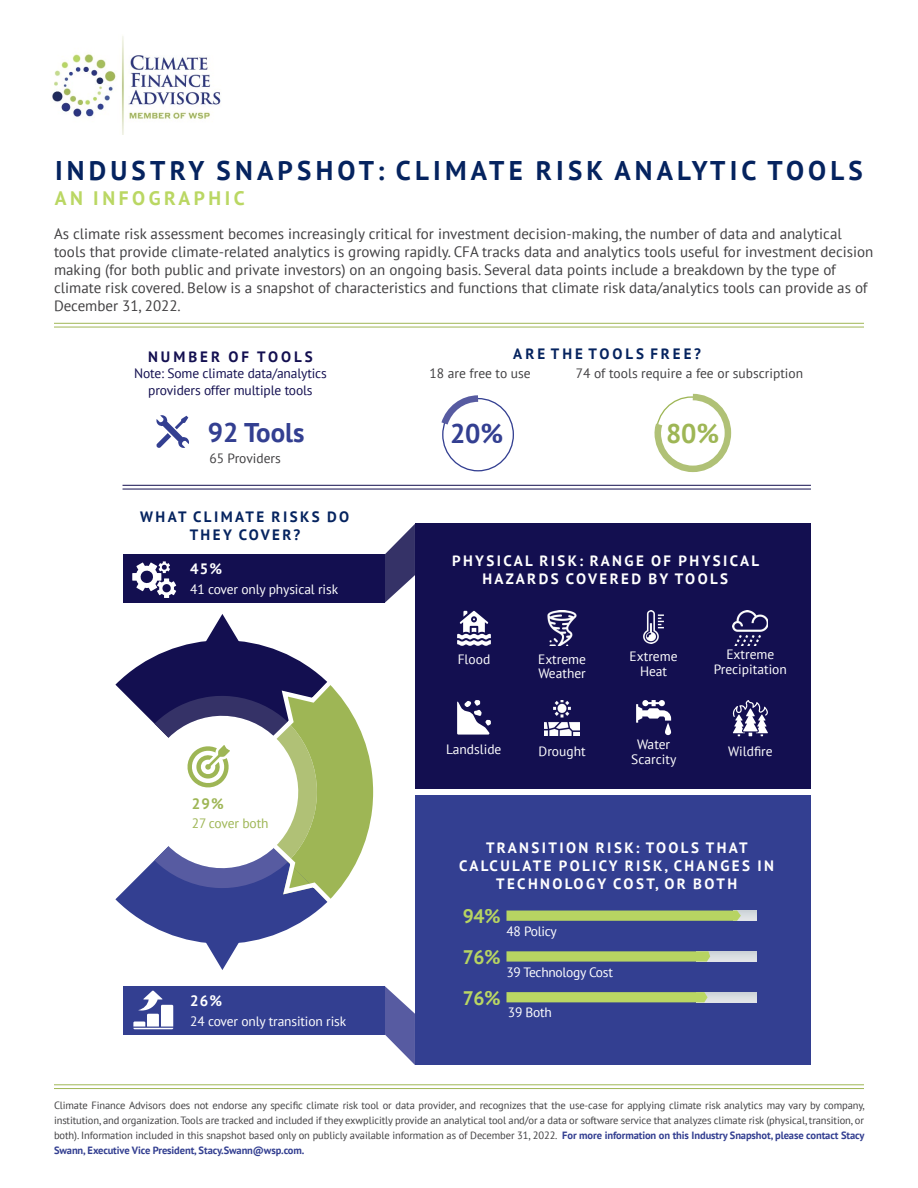
<style>
.page{position:relative;width:918px;height:1188px;background:#fff}
.page>*{position:absolute;margin:0;border:0;box-sizing:border-box;transform-origin:0 0}
.t1{font:700 27px "PT Sans";letter-spacing:.155em;color:#05235f}
.t2{font:700 27px "PT Sans";color:#333f91}
.t3{font:700 27px "PT Sans";color:#9eb655}
.t4{font:700 19.65px/40.8px "PT Sans";color:#b7d462}
.t5{font:700 19.65px "PT Sans";color:#bad763}
.t6{font:700 19.5px "PT Sans";letter-spacing:.18em;color:#bad763}
.t7{font:15px/18px "PT Sans";color:#414042}
.t8{font:700 15px/18px "PT Sans";letter-spacing:.16em;color:#fff;text-align:center}
.t9{font:700 15px/18px "PT Sans";letter-spacing:.16em;color:#05235f;text-align:center}
.t10{font:700 15px "PT Sans";letter-spacing:.2em;color:#05235f}
.t11{font:700 15px "PT Sans";letter-spacing:.2em;color:#130f50}
.t12{font:700 15px "PT Sans";color:#9eb655}
.t13{font:13.5px/15px "PT Sans";letter-spacing:-.005em;color:#fff;text-align:center}
.t14{font:13.5px "PT Sans";color:#414042}
.t15{font:13.5px/16.5px "PT Sans";letter-spacing:-.01em;color:#130f50;text-align:center}
.t16{font:13.5px "PT Sans";letter-spacing:-.01em;color:#9eb655}
.t17{font:10.5px/15px "PT Sans";letter-spacing:-.01em;color:#414042;text-align:justify}
.s1{font-weight:700;color:#333f91}
</style>
<div class="page">
<svg style="left:385px;top:524px;width:30px;height:79px"></svg>
<div style="left:415px;top:524px;width:396px;height:265px;background:#130f50"></div>
<div style="left:123px;top:554px;width:262px;height:49px;background:#130f50"></div>
<svg style="left:385px;top:986px;width:30px;height:79px"></svg>
<div style="left:123px;top:986px;width:262px;height:48px;background:#333f91"></div>
<div style="left:415px;top:796px;width:396px;height:269px;background:#333f91"></div>
<svg style="left:133px;top:991px;width:40px;height:38px"></svg>
<svg style="left:132px;top:561px;width:44px;height:37px"></svg>
<svg style="left:457px;top:611px;width:34px;height:35px"></svg>
<svg style="left:457px;top:700px;width:34px;height:35px"></svg>
<svg style="left:665px;top:723px;width:6px;height:12px"></svg>
<svg style="left:636px;top:700px;width:35px;height:23px"></svg>
<svg style="left:732px;top:700px;width:36px;height:36px"></svg>
<div style="left:734px;top:911px;width:23px;height:10px;background:#d9dee1"></div>
<div style="left:696px;top:951px;width:61px;height:11px;background:#d9dde1"></div>
<div style="left:696px;top:992px;width:61px;height:10px;background:#d8dde1"></div>
<svg style="left:507px;top:911px;width:234px;height:10px"></svg>
<svg style="left:506px;top:951px;width:204px;height:11px"></svg>
<svg style="left:507px;top:992px;width:201px;height:10px"></svg>
<hr style="left:54px;top:1084px;width:810px;height:1px;background:#a0b756">
<hr style="left:54px;top:1088px;width:810px;height:1px;background:#a0b756">
<hr style="left:54px;top:323px;width:810px;height:1px;background:#a0b756">
<hr style="left:54px;top:327px;width:810px;height:1px;background:#a0b756">
<hr style="left:123px;top:485px;width:688px;height:1px;background:#130f50">
<hr style="left:123px;top:489px;width:688px;height:1px;background:#130f50">
<svg style="left:156px;top:415px;width:33px;height:33px"></svg>
<svg style="left:441px;top:395px;width:44px;height:37px"></svg>
<svg style="left:654px;top:393px;width:78px;height:80px"></svg>
<svg style="left:115px;top:614px;width:258px;height:356px"></svg>
<img style="left:52px;top:36px;width:169px;height:99px">
<svg style="left:547px;top:610px;width:30px;height:36px"></svg>
<svg style="left:643px;top:610px;width:21px;height:34px"></svg>
<svg style="left:732px;top:610px;width:36px;height:36px"></svg>
<svg style="left:544px;top:700px;width:36px;height:36px"></svg>
<h1 class="t1" style="left:55px;top:153px;width:809px">INDUSTRY SNAPSHOT: CLIMATE RISK ANALYTIC TOOLS</h1>
<h3 class="t6" style="left:55px;top:185px;width:191px">AN INFOGRAPHIC</h3>
<p class="t7" style="left:54px;top:225px;width:821px">As climate risk assessment becomes increasingly critical for investment decision-making, the number of data and analytical tools that provide climate-related analytics is growing rapidly. CFA tracks data and analytics tools useful for investment decision making (for both public and private investors) on an ongoing basis. Several data points include a breakdown by the type of climate risk covered. Below is a snapshot of characteristics and functions that climate risk data/analytics tools can provide as of December 31, 2022.</p>
<h3 class="t11" style="left:148px;top:347px;width:166px">NUMBER OF TOOLS</h3>
<p class="t15" style="left:134px;top:365px;width:194px">Note: Some climate data/analytics providers offer multiple tools</p>
<h1 class="t2" style="left:208px;top:414px;width:98px">92 Tools</h1>
<p class="t14" style="left:209px;top:450px;width:73px">65 Providers</p>
<h3 class="t9" style="left:140px;top:507px;width:210px">WHAT CLIMATE RISKS DO<br>THEY COVER?</h3>
<h3 class="t8" style="left:190px;top:560px;width:34px">45%</h3>
<p class="t13" style="left:190px;top:581px;width:150px">41 cover only physical risk</p>
<h3 class="t12" style="left:192px;top:794px;width:34px">29%</h3>
<p class="t16" style="left:192px;top:815px;width:78px">27 cover both</p>
<h3 class="t8" style="left:190px;top:992px;width:34px">26%</h3>
<p class="t13" style="left:190px;top:1013px;width:158px">24 cover only transition risk</p>
<h3 class="t10" style="left:513px;top:344px;width:189px">ARE THE TOOLS FREE?</h3>
<p class="t14" style="left:429px;top:365px;width:103px">18 are free to use</p>
<p class="t14" style="left:576px;top:365px;width:229px">74 of tools require a fee or subscription</p>
<h1 class="t2" style="left:450px;top:416px;width:55px">20%</h1>
<h1 class="t3" style="left:666px;top:416px;width:55px">80%</h1>
<h3 class="t8" style="left:452px;top:551px;width:309px">PHYSICAL RISK: RANGE OF PHYSICAL<br>HAZARDS COVERED BY TOOLS</h3>
<p class="t13" style="left:458px;top:651px;width:34px">Flood</p>
<p class="t13" style="left:446px;top:742px;width:57px">Landslide</p>
<p class="t13" style="left:538px;top:651px;width:50px;text-align:left">Extreme<br>Weather</p>
<p class="t13" style="left:539px;top:743px;width:49px">Drought</p>
<p class="t13" style="left:630px;top:648px;width:50px">Extreme<br>Heat</p>
<p class="t13" style="left:631px;top:736px;width:47px">Water<br>Scarcity</p>
<p class="t13" style="left:714px;top:647px;width:75px">Extreme<br>Precipitation</p>
<p class="t13" style="left:728px;top:743px;width:46px">Wildfire</p>
<h3 class="t8" style="left:459px;top:839px;width:316px">TRANSITION RISK: TOOLS THAT<br>CALCULATE POLICY RISK, CHANGES IN<br>TECHNOLOGY COST, OR BOTH</h3>
<h2 class="t4" style="left:463px;top:895px;width:39px">94%<br>76%</h2>
<h2 class="t5" style="left:463px;top:985px;width:39px">76%</h2>
<p class="t13" style="left:507px;top:923px;width:52px">48 Policy</p>
<p class="t13" style="left:507px;top:964px;width:108px">39 Technology Cost</p>
<p class="t13" style="left:508px;top:1005px;width:45px">39 Both</p>
<p class="t17" style="left:54px;top:1097px;width:812px">Climate Finance Advisors does not endorse any specific climate risk tool or data provider, and recognizes that the use-case for applying climate risk analytics may vary by company, institution, and organization. Tools are tracked and included if they exwplicitly provide an analytical tool and/or a data or software service that analyzes climate risk (physical, transition, or both). Information included in this snapshot based only on publicly available information as of December 31, 2022. <span class="s1">For more information on this Industry Snapshot, please contact Stacy Swann, Executive Vice President, Stacy.Swann@wsp.com.</span></p>
</div>
